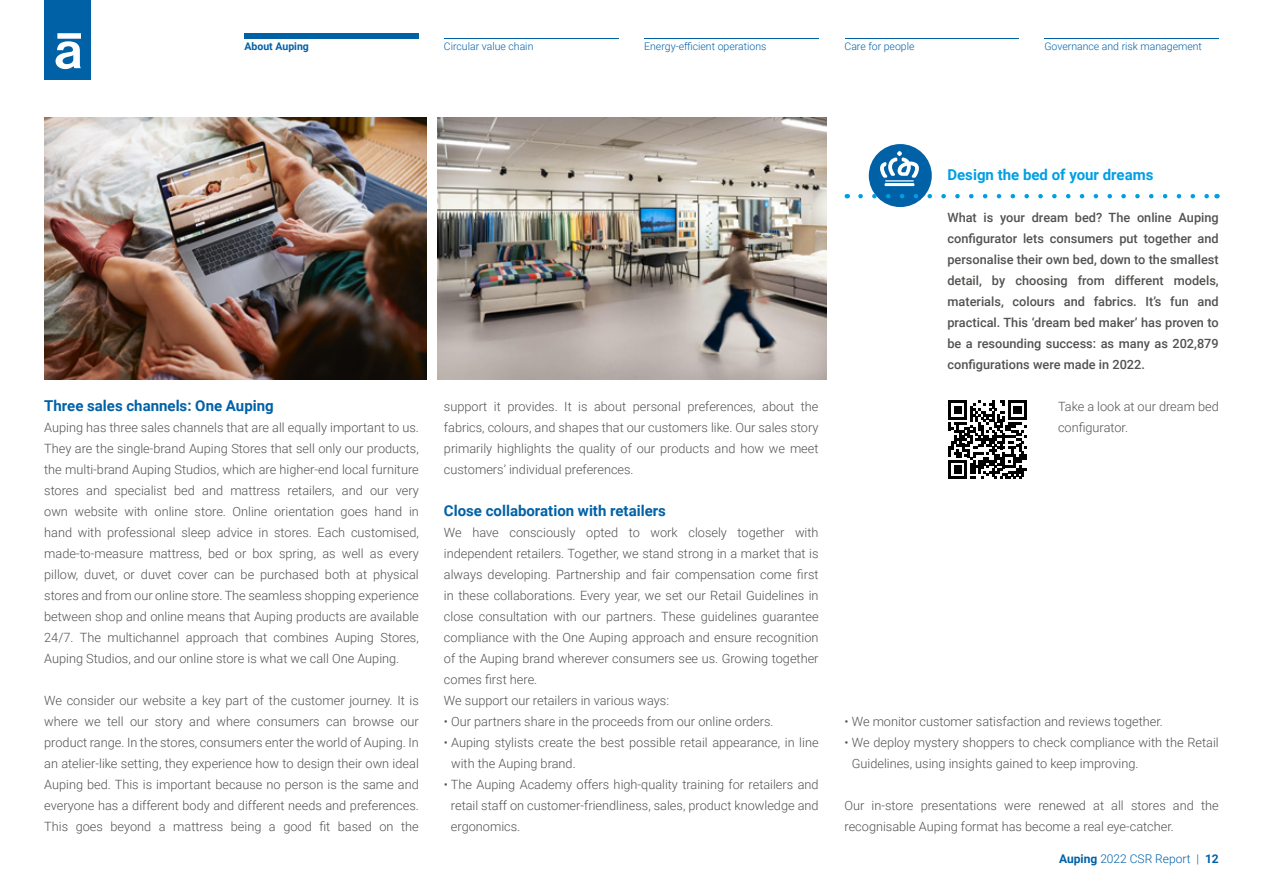
<style>
.page{position:relative;width:1263px;height:893px;background:#fff}
.page>*{position:absolute;margin:0;border:0;box-sizing:border-box;transform-origin:0 0}
.t1{font:700 15px "Roboto";color:#0061a7}
.t2{font:700 15px "Roboto";color:#009fe3}
.t3{font:300 12.75px/21px "Roboto";color:#525250}
.t4{font:500 12.75px/21px "Roboto";color:#525250;text-align:justify}
.t5{font:300 12px "Roboto";color:#0061a7}
.t6{font:300 10.5px "Roboto";color:#0061a7}
.t7{font:700 10.5px "Roboto";color:#0061a7}
.s1{font-weight:700}
</style>
<div class="page">
<div style="left:44px;top:0;width:47px;height:79px;background:#0061a7"></div>
<div style="left:244px;top:33px;width:175px;height:6px;background:#0061a7"></div>
<hr style="left:444px;top:38px;width:175px;height:1px;background:#0061a7">
<hr style="left:644px;top:38px;width:175px;height:1px;background:#0061a7">
<hr style="left:844px;top:38px;width:174px;height:1px;background:#0061a7">
<hr style="left:1044px;top:38px;width:175px;height:1px;background:#0061a7">
<svg style="left:56px;top:33px;width:25px;height:37px"></svg>
<img style="left:44px;top:117px;width:382px;height:262px">
<img style="left:438px;top:117px;width:388px;height:262px">
<div style="left:869px;top:144px;width:63px;height:63px;background:#0061a7;border-radius:50%"></div>
<hr style="left:884px;top:183px;width:30px;height:3px;background:#fff">
<hr style="left:885px;top:180px;width:29px;height:2px;background:#fff">
<svg style="left:880px;top:151px;width:39px;height:27px"></svg>
<svg style="left:860px;top:194px;width:349px;height:4px"></svg>
<svg style="left:948px;top:400px;width:79px;height:79px"></svg>
<p class="t7" style="left:244px;top:39px;width:66px">About Auping</p>
<p class="t6" style="left:444px;top:39px;width:91px">Circular value chain</p>
<p class="t6" style="left:644px;top:39px;width:124px">Energy-efficient operations</p>
<p class="t6" style="left:844px;top:39px;width:72px">Care for people</p>
<p class="t6" style="left:1044px;top:39px;width:159px">Governance and risk management</p>
<p class="t1" style="left:44px;top:395px;width:231px">Three sales channels: One Auping</p>
<p class="t3" style="left:44px;top:416px;width:376px;text-align:justify">Auping has three sales channels that are all equally important to us.<br>They are the single-brand Auping Stores that sell only our products, the multi-brand Auping Studios, which are higher-end local furniture stores and specialist bed and mattress retailers, and our very own website with online store. Online orientation goes hand in hand with professional sleep advice in stores. Each customised, made-to-measure mattress, bed or box spring, as well as every pillow, duvet, or duvet cover can be purchased both at physical stores and from our online store. The seamless shopping experience between shop and online means that Auping products are available 24/7. The multichannel approach that combines Auping Stores, Auping Studios, and our online store is what we call One Auping.</p>
<p class="t3" style="left:44px;top:689px;width:376px;text-align:justify">We consider our website a key part of the customer journey. It is where we tell our story and where consumers can browse our product range. In the stores, consumers enter the world of Auping. In an atelier-like setting, they experience how to design their own ideal Auping bed. This is important because no person is the same and everyone has a different body and different needs and preferences.<br>This goes beyond a mattress being a good fit based on the</p>
<p class="t3" style="left:444px;top:395px;width:376px;text-align:justify">support it provides. It is about personal preferences, about the fabrics, colours, and shapes that our customers like. Our sales story primarily highlights the quality of our products and how we meet customers’ individual preferences.</p>
<p class="t1" style="left:444px;top:500px;width:224px">Close collaboration with retailers</p>
<p class="t3" style="left:444px;top:521px;width:376px">We have consciously opted to work closely together with independent retailers. Together, we stand strong in a market that is always developing. Partnership and fair compensation come first in these collaborations. Every year, we set our Retail Guidelines in close consultation with our partners. These guidelines guarantee compliance with the One Auping approach and ensure recognition of the Auping brand wherever consumers see us. Growing together comes first here.<br>We support our retailers in various ways:</p>
<p class="t3" style="left:444px;top:710px;width:331px">• Our partners share in the proceeds from our online orders.</p>
<p class="t3" style="left:451px;top:731px;width:369px;text-indent:-7px">• Auping stylists create the best possible retail appearance, in line with the Auping brand.</p>
<p class="t3" style="left:451px;top:773px;width:369px;text-align:justify;text-indent:-7px">• The Auping Academy offers high-quality training for retailers and retail staff on customer-friendliness, sales, product knowledge and ergonomics.</p>
<p class="t2" style="left:947px;top:164px;width:208px">Design the bed of your dreams</p>
<p class="t4" style="left:947px;top:206px;width:273px">What is your dream bed? The online Auping configurator lets consumers put together and personalise their own bed, down to the smallest detail, by choosing from different models, materials, colours and fabrics. It’s fun and practical. This ‘dream bed maker’ has proven to be a resounding success: as many as 202,879 configurations were made in 2022.</p>
<p class="t3" style="left:1058px;top:395px;width:162px">Take a look at our dream bed configurator.</p>
<p class="t3" style="left:844px;top:710px;width:320px">• We monitor customer satisfaction and reviews together.</p>
<p class="t3" style="left:852px;top:731px;width:368px;text-indent:-7px">• We deploy mystery shoppers to check compliance with the Retail<br>Guidelines, using insights gained to keep improving.</p>
<p class="t3" style="left:844px;top:794px;width:376px">Our in-store presentations were renewed at all stores and the recognisable Auping format has become a real eye-catcher.</p>
<p class="t5" style="left:1059px;top:850px;width:161px"><span class="s1">Auping</span> 2022 CSR Report | <span class="s1">12</span></p>
</div>
